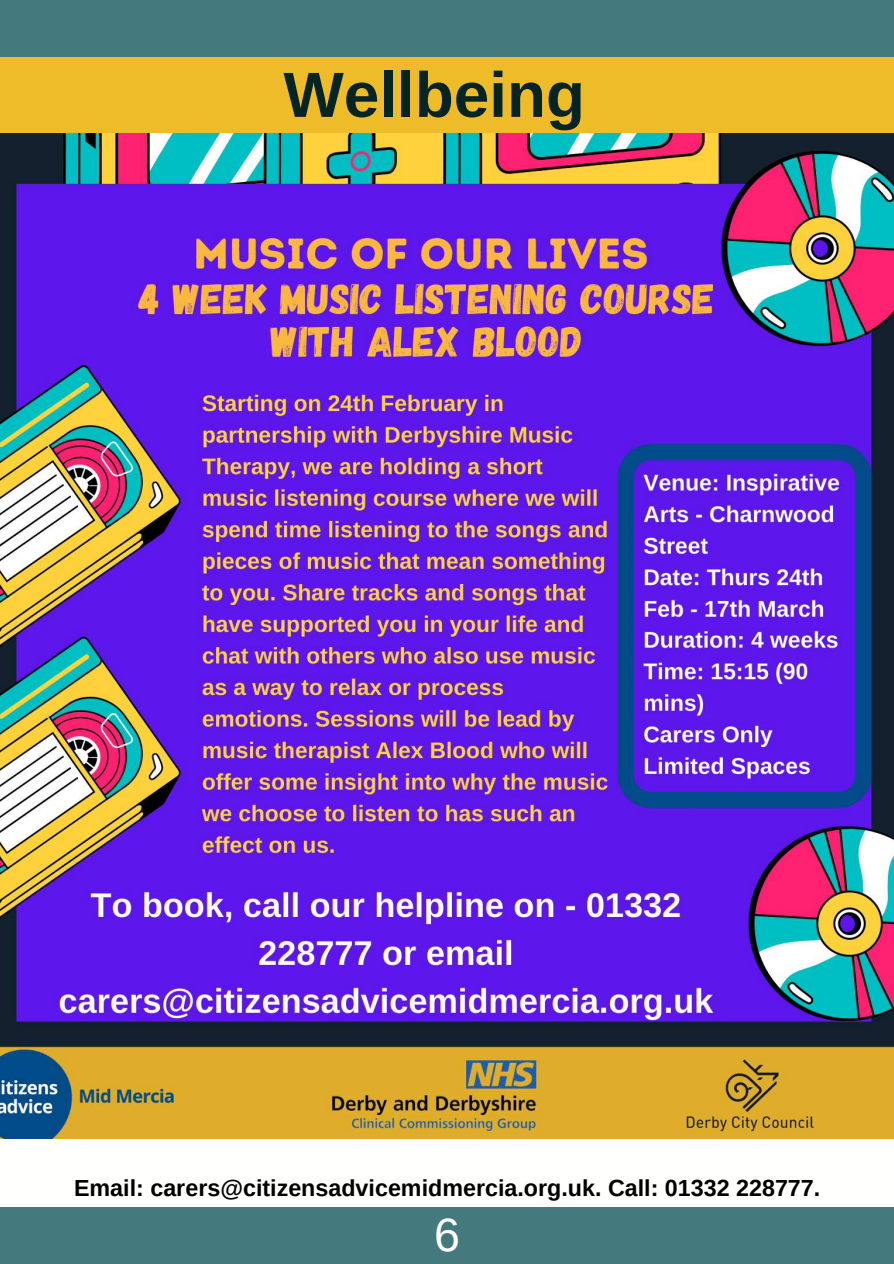
<style>
.page{position:relative;width:894px;height:1264px;background:#fff}
.page>*{position:absolute;margin:0;border:0;box-sizing:border-box;transform-origin:0 0}
.t1{font:700 63.75px "Arimo";color:#062424}
.t2{font:46.5px "Arimo";color:#fffffe}
.t3{font:700 23.25px "Arimo";color:#000}
</style>
<div class="page">
<div style="left:0;top:1207px;width:893px;height:56px;background:#44797e"></div>
<div style="left:0;top:57px;width:893px;height:76px;background:#eebb29"></div>
<div style="left:0;top:0;width:893px;height:56px;background:#44797e"></div>
<img style="left:0;top:133px;width:893px;height:1005px">
<h1 class="t1" style="left:283px;top:59px;width:303px">Wellbeing</h1>
<p class="t3" style="left:74px;top:1175px;width:747px">Email: carers@citizensadvicemidmercia.org.uk. Call: 01332 228777.</p>
<h2 class="t2" style="left:434px;top:1209px;width:27px">6</h2>
</div>
